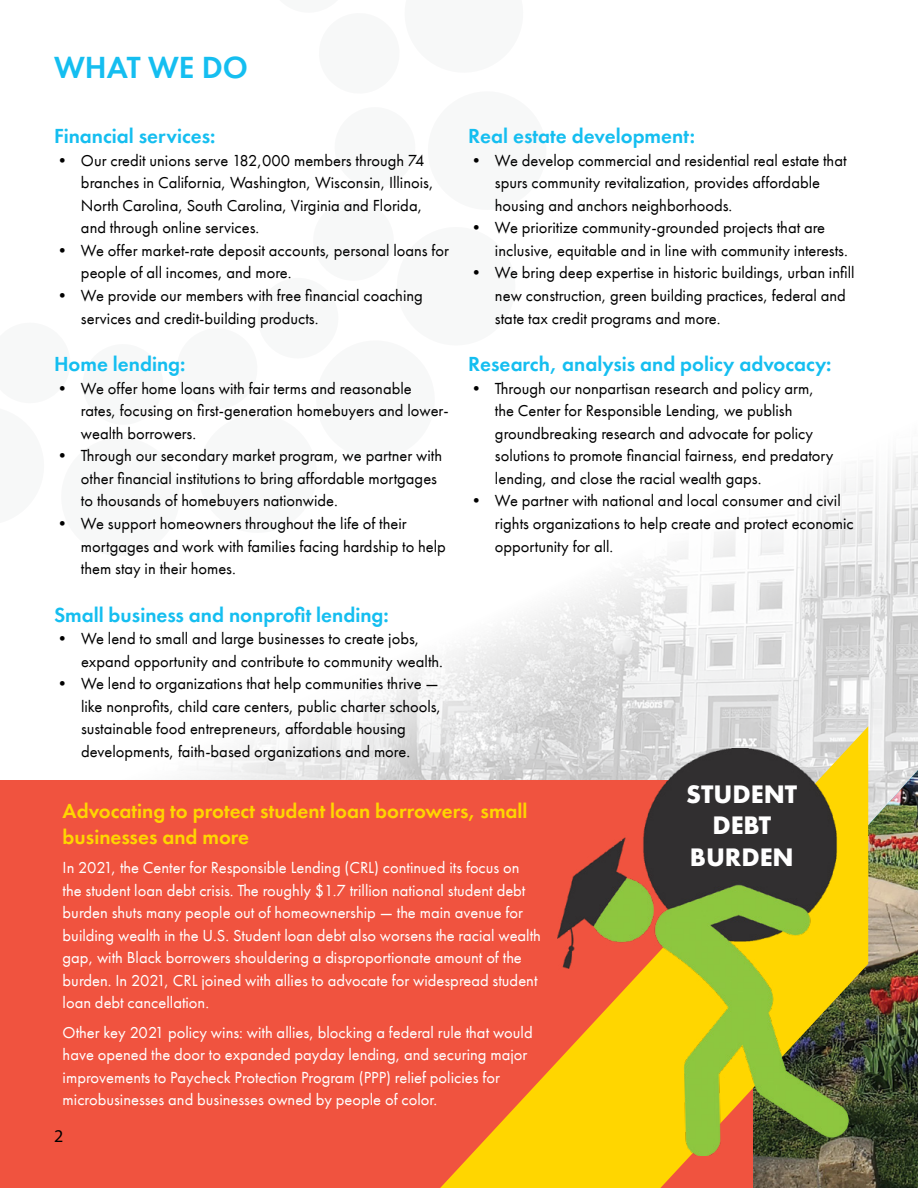
<style>
.page{position:relative;width:918px;height:1188px;background:#fff}
.page>*{position:absolute;margin:0;border:0;box-sizing:border-box;transform-origin:0 0}
.t1{font:600 31.5px "Futura PT";color:#15bef0}
.t2{font:700 26.25px/31.5px "Futura PT";color:#fff;text-align:center}
.t3{font:600 21px "Futura PT";color:#15bef0}
.t4{font:600 21px/25.5px "Futura PT";color:#ffd600}
.t5{font:18px "Myriad Pro";color:#000}
.t6{font:16.5px/22.5px "Futura PT";color:#000}
.t7{font:16.5px/22.5px "Futura PT";color:#fff}
</style>
<div class="page">
<img style="left:0;top:452px;width:918px;height:329px">
<img style="left:868px;top:770px;width:50px;height:418px">
<svg style="left:0;top:452px;width:553px;height:106px"></svg>
<div style="left:0;top:781px;width:753px;height:407px;background:#f0533f"></div>
<svg style="left:440px;top:726px;width:428px;height:462px"></svg>
<img style="left:558px;top:748px;width:292px;height:407px">
<h1 class="t1" style="left:54px;top:48px;width:196px">WHAT WE DO</h1>
<p class="t3" style="left:54px;top:123px;width:163px">Financial services:</p>
<p class="t6" style="left:81px;top:149px;width:354px;text-indent:-27px">• Our credit unions serve 182,000 members through 74 branches in California, Washington, Wisconsin, Illinois, North Carolina, South Carolina, Virginia and Florida, and through online services.</p>
<p class="t6" style="left:81px;top:239px;width:370px;text-indent:-27px">• We offer market-rate deposit accounts, personal loans for people of all incomes, and more.</p>
<p class="t6" style="left:81px;top:284px;width:343px;text-indent:-27px">• We provide our members with free financial coaching services and credit-building products.</p>
<p class="t3" style="left:54px;top:351px;width:133px">Home lending:</p>
<p class="t6" style="left:81px;top:377px;width:369px;text-indent:-27px">• We offer home loans with fair terms and reasonable rates, focusing on first-generation homebuyers and lower&shy;wealth borrowers.</p>
<p class="t6" style="left:81px;top:445px;width:363px;text-indent:-27px">• Through our secondary market program, we partner with other financial institutions to bring affordable mortgages to thousands of homebuyers nationwide.</p>
<p class="t6" style="left:81px;top:512px;width:366px;text-indent:-27px">• We support homeowners throughout the life of their mortgages and work with families facing hardship to help them stay in their homes.</p>
<p class="t3" style="left:54px;top:602px;width:336px">Small business and nonprofit lending:</p>
<p class="t6" style="left:81px;top:628px;width:364px;text-indent:-27px">• We lend to small and large businesses to create jobs, expand opportunity and contribute to community wealth.</p>
<p class="t6" style="left:81px;top:673px;width:362px;text-indent:-27px">• We lend to organizations that help communities thrive — like nonprofits, child care centers, public charter schools, sustainable food entrepreneurs, affordable housing developments, faith-based organizations and more.</p>
<p class="t3" style="left:468px;top:123px;width:229px">Real estate development:</p>
<p class="t6" style="left:495px;top:149px;width:353px;text-indent:-27px">• We develop commercial and residential real estate that spurs community revitalization, provides affordable housing and anchors neighborhoods.</p>
<p class="t6" style="left:495px;top:217px;width:354px;text-indent:-27px">• We prioritize community-grounded projects that are inclusive, equitable and in line with community interests.</p>
<p class="t6" style="left:495px;top:262px;width:361px;text-indent:-27px">• We bring deep expertise in historic buildings, urban infill new construction, green building practices, federal and state tax credit programs and more.</p>
<p class="t3" style="left:468px;top:351px;width:365px">Research, analysis and policy advocacy:</p>
<p class="t6" style="left:495px;top:377px;width:340px;text-indent:-27px">• Through our nonpartisan research and policy arm, the Center for Responsible Lending, we publish groundbreaking research and advocate for policy solutions to promote financial fairness, end predatory lending, and close the racial wealth gaps.</p>
<p class="t6" style="left:495px;top:490px;width:360px;text-indent:-27px">• We partner with national and local consumer and civil rights organizations to help create and protect economic opportunity for all.</p>
<p class="t4" style="left:63px;top:798px;width:466px">Advocating to protect student loan borrowers, small businesses and more</p>
<p class="t7" style="left:63px;top:856px;width:480px">In 2021, the Center for Responsible Lending (CRL) continued its focus on the student loan debt crisis. The roughly $1.7 trillion national student debt burden shuts many people out of homeownership — the main avenue for building wealth in the U.S. Student loan debt also worsens the racial wealth gap, with Black borrowers shouldering a disproportionate amount of the burden. In 2021, CRL joined with allies to advocate for widespread student loan debt cancellation.</p>
<p class="t7" style="left:63px;top:1021px;width:472px">Other key 2021 policy wins: with allies, blocking a federal rule that would have opened the door to expanded payday lending, and securing major improvements to Paycheck Protection Program (PPP) relief policies for microbusinesses and businesses owned by people of color.</p>
<p class="t5" style="left:54px;top:1125px;width:11px">2</p>
<h2 class="t2" style="left:686px;top:777px;width:113px">STUDENT<br>DEBT<br>BURDEN</h2>
</div>
